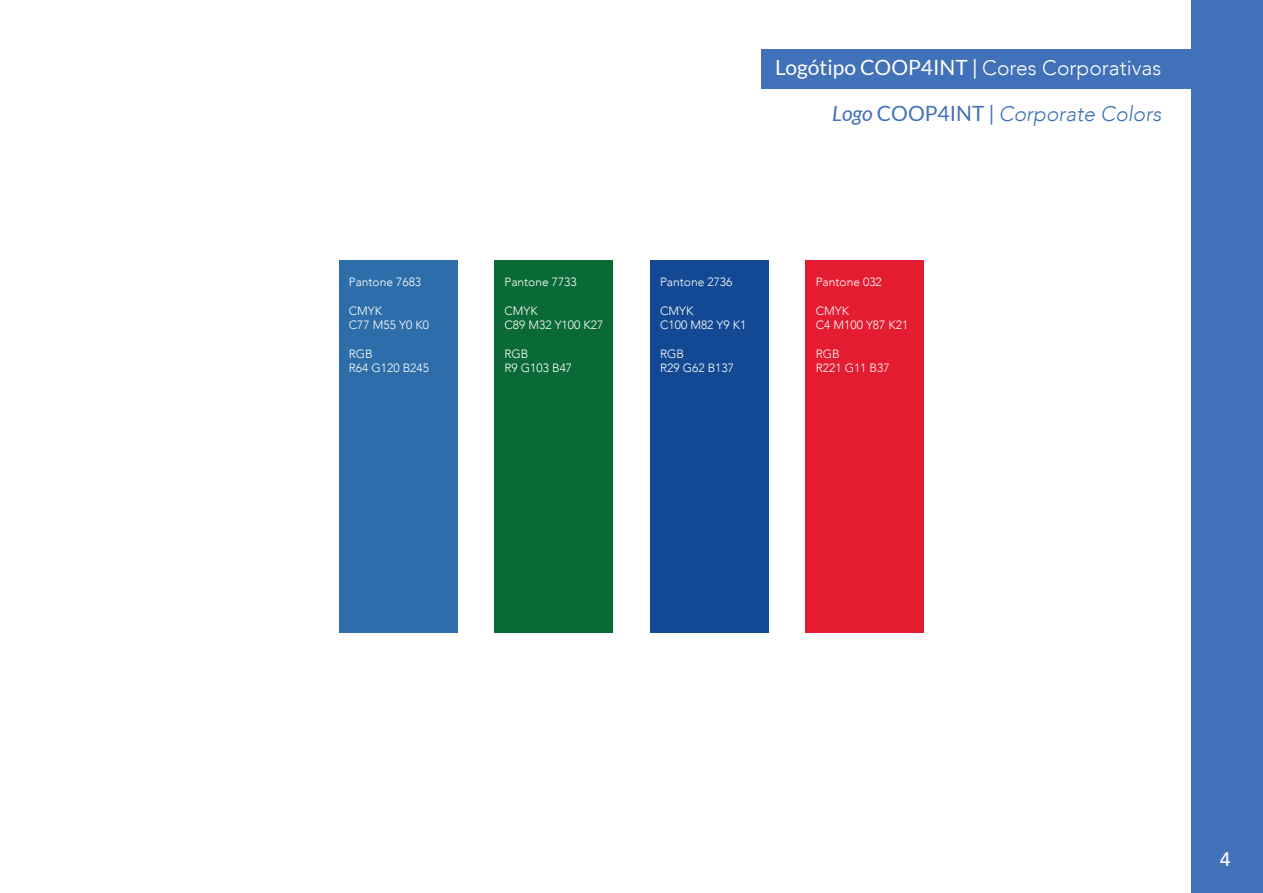
<style>
.page{position:relative;width:1263px;height:893px;background:#fff}
.page>*{position:absolute;margin:0;border:0;box-sizing:border-box;transform-origin:0 0}
.t1{font:21px "Lato";color:#fff}
.t2{font:italic 300 21px "Avenir";color:#4171b8}
.t3{font:500 19.5px "Avenir";color:#fff}
.t4{font:300 12px/14.4px "Avenir";color:#fff}
.s1{font-family:"Avenir";font-weight:300}
.s2{font-family:"Lato";font-weight:400}
.s3{font-family:"Lato";font-weight:400;font-style:normal}
</style>
<div class="page">
<div style="left:494px;top:260px;width:119px;height:373px;background:#0a6a36"></div>
<div style="left:339px;top:260px;width:118px;height:373px;background:#2d6da9"></div>
<div style="left:806px;top:260px;width:118px;height:373px;background:#e41c31"></div>
<div style="left:650px;top:260px;width:118px;height:373px;background:#134993"></div>
<div style="left:762px;top:49px;width:430px;height:39px;background:#4171b8"></div>
<div style="left:1191px;top:0;width:72px;height:893px;background:#4171b8"></div>
<p class="t4" style="left:349px;top:275px;width:74px">Pantone 7683</p>
<p class="t4" style="left:349px;top:303px;width:82px">CMYK<br>C77 M55 Y0 K0</p>
<p class="t4" style="left:349px;top:347px;width:82px">RGB<br>R64 G120 B245</p>
<h1 class="t1" style="left:775px;top:56px;width:388px">Logótipo COOP4INT | <span class="s1">Cores Corporativas</span></h1>
<h1 class="t2" style="left:832px;top:101px;width:331px"><span class="s2">Logo</span> <span class="s3">COOP4INT |</span> Corporate Colors</h1>
<p class="t4" style="left:504px;top:275px;width:74px">Pantone 7733</p>
<p class="t4" style="left:504px;top:303px;width:100px">CMYK<br>C89 M32 Y100 K27</p>
<p class="t4" style="left:504px;top:347px;width:69px">RGB<br>R9 G103 B47</p>
<p class="t4" style="left:660px;top:275px;width:74px">Pantone 2736</p>
<p class="t4" style="left:660px;top:303px;width:88px">CMYK<br>C100 M82 Y9 K1</p>
<p class="t4" style="left:660px;top:347px;width:75px">RGB<br>R29 G62 B137</p>
<p class="t4" style="left:816px;top:275px;width:68px">Pantone 032</p>
<p class="t4" style="left:816px;top:303px;width:94px">CMYK<br>C4 M100 Y87 K21</p>
<p class="t4" style="left:816px;top:347px;width:75px">RGB<br>R221 G11 B37</p>
<h2 class="t3" style="left:1220px;top:843px;width:12px">4</h2>
</div>
